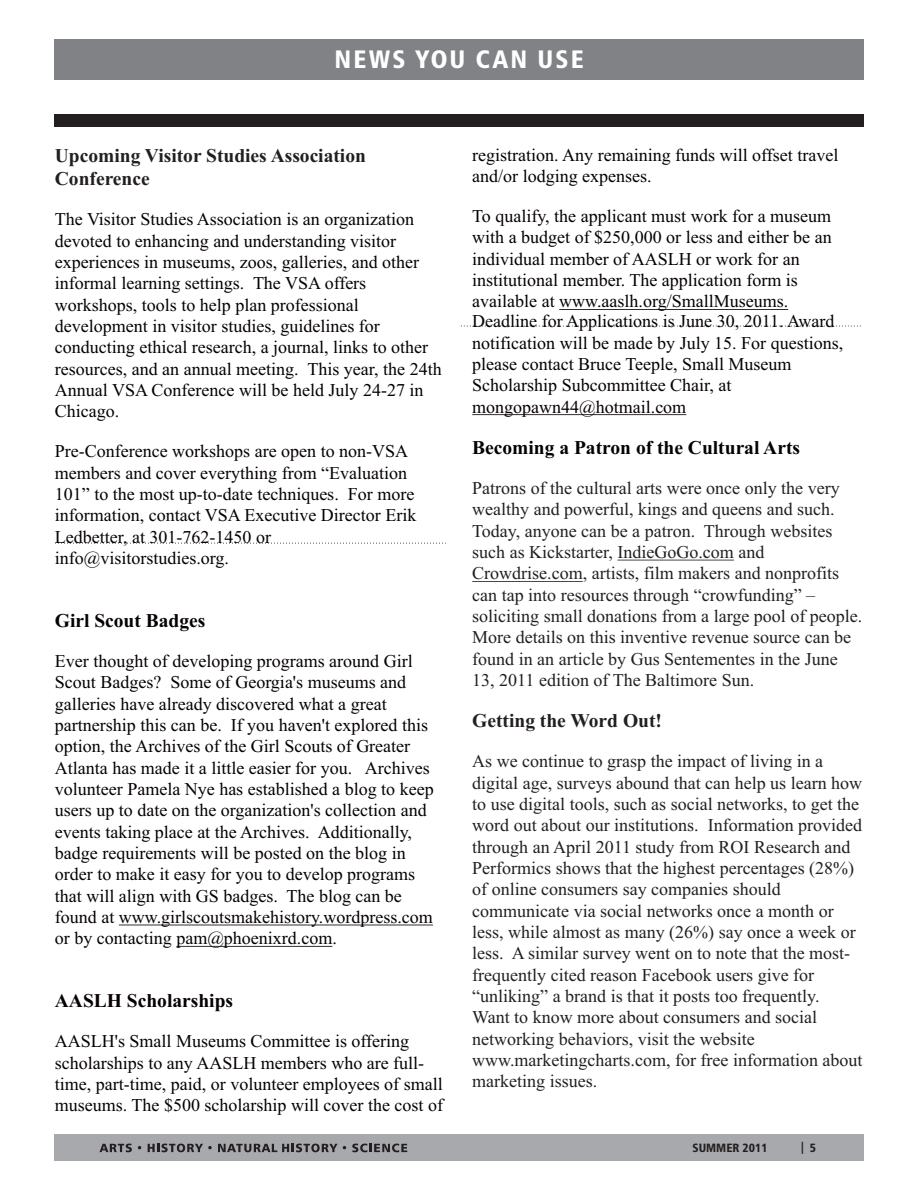
<style>
.page{position:relative;width:918px;height:1188px;background:#fff}
.page>*{position:absolute;margin:0;border:0;box-sizing:border-box;transform-origin:0 0}
.t1{font:25.2px "Humanist 777 BT Black Condensed B";letter-spacing:.085em;color:#fff}
.t2{font:700 19.5px "Times New Roman";color:#060003}
.t3{font:700 19.5px/23.1px "Times New Roman";color:#231f20}
.t4{font:18px/21.3px "Times New Roman";color:#060003}
.t5{font:18px/21.3px "Times New Roman";color:#231f20}
.t6{font:12px "Humanist 777 BT Black Condensed B";color:#231f20}
</style>
<div class="page">
<div style="left:54px;top:1134px;width:810px;height:27px;background:#a7a9ac"></div>
<svg style="left:100px;top:1144px;width:32px;height:8px"></svg>
<svg style="left:148px;top:1144px;width:64px;height:8px"></svg>
<svg style="left:218px;top:1144px;width:128px;height:8px"></svg>
<svg style="left:352px;top:1144px;width:55px;height:8px"></svg>
<div style="left:54px;top:39px;width:809px;height:40px;background:#808285"></div>
<div style="left:55px;top:114px;width:809px;height:12px;background:#231f20"></div>
<hr style="left:119px;top:925px;width:314px;height:1px;background:#060003">
<hr style="left:176px;top:946px;width:156px;height:1px;background:#060003">
<hr style="left:559px;top:309px;width:229px;height:1px;background:#060003">
<hr style="left:472px;top:414px;width:214px;height:1px;background:#060003">
<hr style="left:617px;top:560px;width:117px;height:1px;background:#231f20">
<hr style="left:472px;top:581px;width:111px;height:1px;background:#231f20">
<svg style="left:55px;top:543px;width:391px;height:1px"></svg>
<svg style="left:461px;top:326px;width:400px;height:1px"></svg>
<h1 class="t1" style="left:334px;top:49px;width:251px">NEWS YOU CAN USE</h1>
<p class="t3" style="left:55px;top:146px;width:313px">Upcoming Visitor Studies Association<br>Conference</p>
<p class="t4" style="left:472px;top:146px;width:368px">registration. Any remaining funds will offset travel and/or lodging expenses.</p>
<p class="t4" style="left:55px;top:211px;width:361px">The Visitor Studies Association is an organization</p>
<p class="t4" style="left:472px;top:207px;width:361px">To qualify, the applicant must work for a museum</p>
<p class="t4" style="left:55px;top:232px;width:343px">devoted to enhancing and understanding visitor</p>
<p class="t4" style="left:472px;top:228px;width:361px">with a budget of $250,000 or less and either be an</p>
<p class="t4" style="left:55px;top:253px;width:366px">experiences in museums, zoos, galleries, and other</p>
<p class="t4" style="left:472px;top:250px;width:329px">individual member of AASLH or work for an institutional member. The application form is</p>
<p class="t4" style="left:55px;top:275px;width:313px">informal learning settings. The VSA offers workshops, tools to help plan professional</p>
<p class="t4" style="left:472px;top:293px;width:364px;line-height:20px">available at www.aaslh.org/SmallMuseums.<br>Deadline for Applications is June 30, 2011. Award</p>
<p class="t4" style="left:55px;top:317px;width:326px">development in visitor studies, guidelines for</p>
<p class="t4" style="left:472px;top:334px;width:372px">notification will be made by July 15. For questions,</p>
<p class="t4" style="left:55px;top:339px;width:375px">conducting ethical research, a journal, links to other</p>
<p class="t4" style="left:472px;top:355px;width:321px">please contact Bruce Teeple, Small Museum</p>
<p class="t4" style="left:55px;top:360px;width:388px">resources, and an annual meeting. This year, the 24th<br>Annual VSA Conference will be held July 24-27 in</p>
<p class="t4" style="left:472px;top:376px;width:261px">Scholarship Subcommittee Chair, at</p>
<p class="t4" style="left:55px;top:403px;width:66px">Chicago.</p>
<p class="t4" style="left:472px;top:398px;width:216px">mongopawn44@hotmail.com</p>
<p class="t4" style="left:55px;top:442px;width:355px">Pre-Conference workshops are open to non-VSA</p>
<p class="t2" style="left:472px;top:441px;width:329px">Becoming a Patron of the Cultural Arts</p>
<p class="t4" style="left:55px;top:464px;width:363px">members and cover everything from “Evaluation 101” to the most up-to-date techniques. For more information, contact VSA Executive Director Erik Ledbetter, at 301-762-1450 or info@visitorstudies.org.</p>
<p class="t5" style="left:472px;top:479px;width:392px">Patrons of the cultural arts were once only the very wealthy and powerful, kings and queens and such.<br>Today, anyone can be a patron. Through websites such as Kickstarter, IndieGoGo.com and Crowdrise.com, artists, film makers and nonprofits can tap into resources through “crowfunding” – soliciting small donations from a large pool of people.<br>More details on this inventive revenue source can be found in an article by Gus Sentementes in the June 13, 2011 edition of The Baltimore Sun.</p>
<p class="t3" style="left:472px;top:711px;width:191px">Getting the Word Out!</p>
<p class="t5" style="left:472px;top:752px;width:392px">As we continue to grasp the impact of living in a digital age, surveys abound that can help us learn how to use digital tools, such as social networks, to get the word out about our institutions. Information provided through an April 2011 study from ROI Research and Performics shows that the highest percentages (28%) of online consumers say companies should communicate via social networks once a month or less, while almost as many (26%) say once a week or less. A similar survey went on to note that the most&shy;frequently cited reason Facebook users give for “unliking” a brand is that it posts too frequently.<br>Want to know more about consumers and social networking behaviors, visit the website www.marketingcharts.com, for free information about marketing issues.</p>
<p class="t2" style="left:55px;top:614px;width:152px">Girl Scout Badges</p>
<p class="t4" style="left:55px;top:652px;width:380px">Ever thought of developing programs around Girl Scout Badges? Some of Georgia's museums and galleries have already discovered what a great partnership this can be. If you haven't explored this option, the Archives of the Girl Scouts of Greater Atlanta has made it a little easier for you. Archives volunteer Pamela Nye has established a blog to keep users up to date on the organization's collection and events taking place at the Archives. Additionally, badge requirements will be posted on the blog in order to make it easy for you to develop programs that will align with GS badges. The blog can be found at www.girlscoutsmakehistory.wordpress.com or by contacting pam@phoenixrd.com.</p>
<p class="t2" style="left:55px;top:994px;width:180px">AASLH Scholarships</p>
<p class="t4" style="left:55px;top:1032px;width:390px">AASLH's Small Museums Committee is offering scholarships to any AASLH members who are full&shy;time, part-time, paid, or volunteer employees of small museums. The $500 scholarship will cover the cost of</p>
<p class="t6" style="left:693px;top:1143px;width:77px">SUMMER 2011</p>
<p class="t6" style="left:800px;top:1143px;width:18px">| 5</p>
</div>
